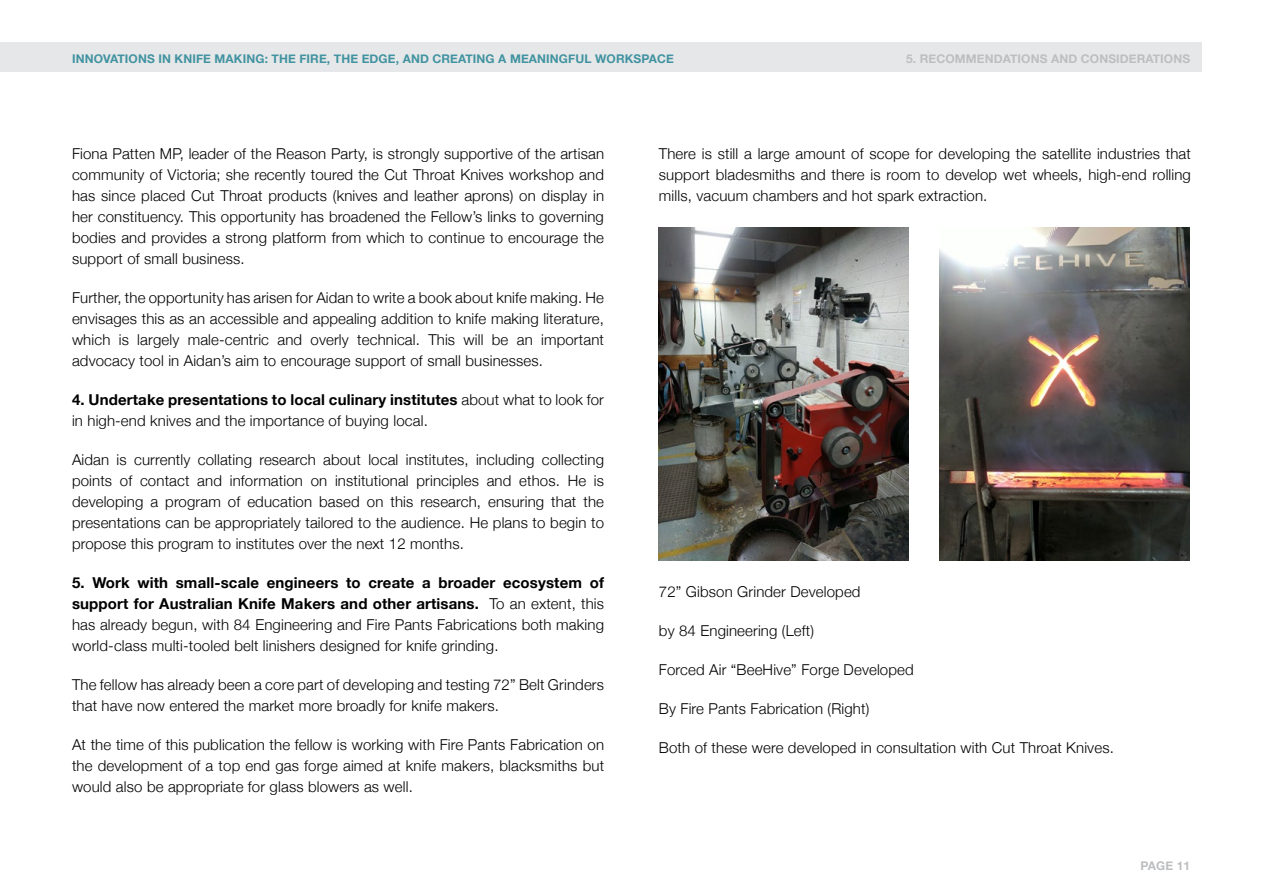
<style>
.page{position:relative;width:1263px;height:893px;background:#fff}
.page>*{position:absolute;margin:0;border:0;box-sizing:border-box;transform-origin:0 0}
.TEXT{font:300 15px/21px "Helvetica Neue";letter-spacing:.01em;color:#000;text-align:justify}
.t1{font:700 12px "Helvetica Neue";letter-spacing:.01em;color:#4193a1}
.t2{font:700 12px "Helvetica Neue";letter-spacing:.01em;color:#bcbec0}
.s1{font-weight:700}
</style>
<div class="page">
<div style="left:0;top:42px;width:1202px;height:29px;background:#e6e7e8"></div>
<img style="left:659px;top:227px;width:250px;height:333px">
<img style="left:940px;top:227px;width:249px;height:333px">
<p class="t1" style="left:72px;top:49px;width:14px">INNO</p>
<p class="t1" style="left:103px;top:49px;width:35px">VATIONS</p>
<p class="t1" style="left:158px;top:49px;width:372px">IN KNIFE MAKING: THE FIRE, THE EDGE, AN D CREATING A MEAN</p>
<p class="t1" style="left:546px;top:49px;width:128px">INGFUL WORKSPACE</p>
<p class="t2" style="left:906px;top:49px;width:286px">5. Recomm endations and Considerations</p>
<p class="TEXT" style="left:72px;top:142px;width:534px">Fiona Patten MP, leader of the Reason Party, is strongly supportive of the artisan community of Victoria; she recently toured the Cut Throat Knives workshop and has since placed Cut Throat products (knives and leather aprons) on display in her constituency. This opportunity has broadened the Fellow’s links to governing bodies and provides a strong platform from which to continue to encourage the support of small business.</p>
<p class="TEXT" style="left:72px;top:286px;width:534px">Further, the opportunity has arisen for Aidan to write a book about knife making. He envisages this as an accessible and appealing addition to knife making literature, which is largely male-centric and overly technical. This will be an important advocacy tool in Aidan’s aim to encourage support of small businesses.</p>
<p class="TEXT" style="left:72px;top:388px;width:533px"><span class="s1">4. Undertake presentations to local culinary institutes</span> about what to look for in high-end knives and the importance of buying local.</p>
<p class="TEXT" style="left:72px;top:448px;width:533px">Aidan is currently collating research about local institutes, including collecting points of contact and information on institutional principles and ethos. He is developing a program of education based on this research, ensuring that the presentations can be appropriately tailored to the audience. He plans to begin to propose this program to institutes over the next 12 months.</p>
<p class="TEXT" style="left:72px;top:571px;width:534px"><span class="s1">5. Work with small-scale engineers to create a broader ecosystem of support for Australian Knife Makers and other artisans.</span> To an extent, this has already begun, with 84 Engineering and Fire Pants Fabrications both making world-class multi-tooled belt linishers designed for knife grinding.</p>
<p class="TEXT" style="left:72px;top:673px;width:533px">The fellow has already been a core part of developing and testing 72” Belt Grinders that have now entered the market more broadly for knife makers.</p>
<p class="TEXT" style="left:72px;top:733px;width:534px">At the time of this publication the fellow is working with Fire Pants Fabrication on the development of a top end gas forge aimed at knife makers, blacksmiths but would also be appropriate for glass blowers as well.</p>
<p class="TEXT" style="left:659px;top:142px;width:533px">There is still a large amount of scope for developing the satellite industries that support bladesmiths and there is room to develop wet wheels, high-end rolling mills, vacuum chambers and hot spark extraction.</p>
<p class="TEXT" style="left:659px;top:580px;width:203px">72” Gibson Grinder Developed</p>
<p class="TEXT" style="left:659px;top:619px;width:157px">by 84 Engineering (Left)</p>
<p class="TEXT" style="left:659px;top:658px;width:256px">Forced Air “BeeHive” Forge Developed</p>
<p class="TEXT" style="left:659px;top:697px;width:212px">By Fire Pants Fabrication (Right)</p>
<p class="TEXT" style="left:659px;top:736px;width:456px">Both of these were developed in consultation with Cut Throat Knives.</p>
<p class="t2" style="left:1140px;top:857px;width:51px">PAGE 11</p>
</div>
